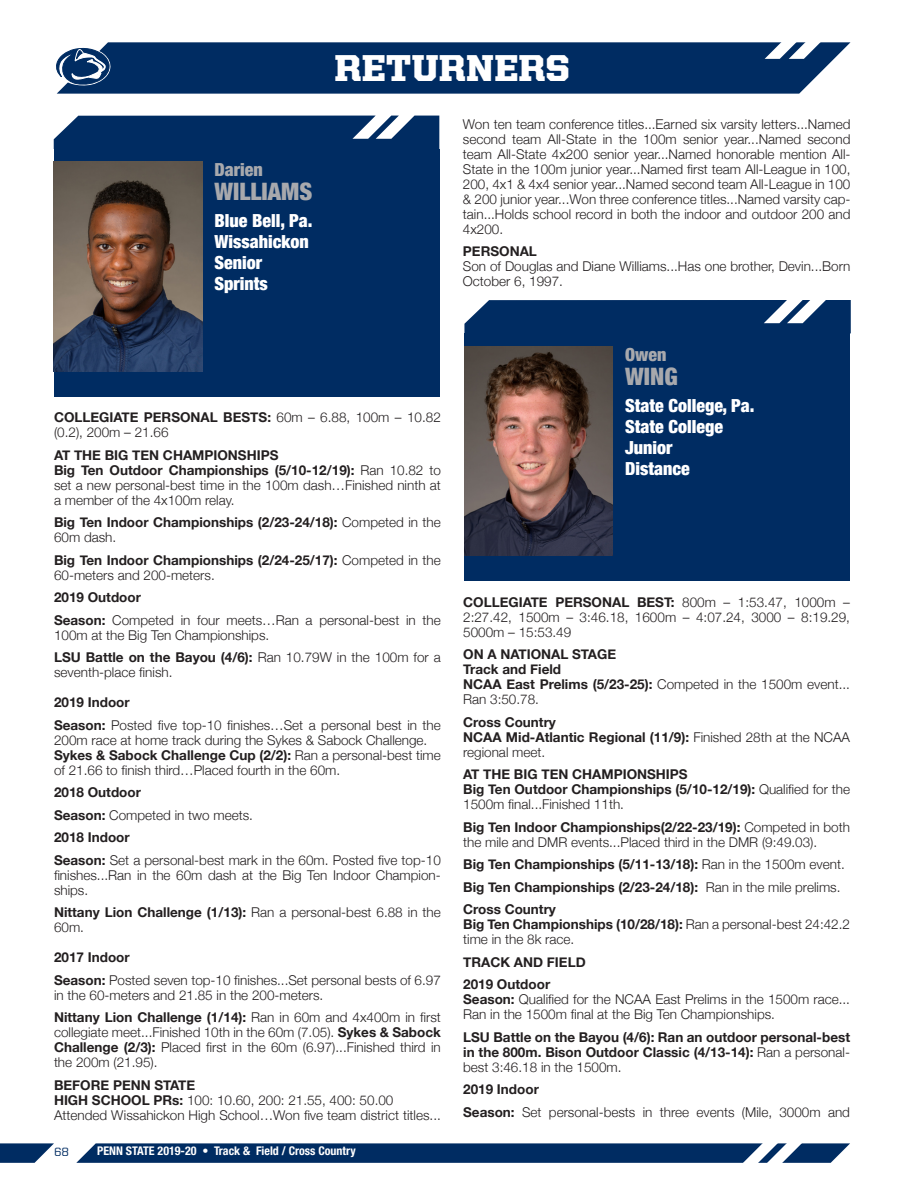
<style>
.page{position:relative;width:918px;height:1188px;background:#fff}
.page>*{position:absolute;margin:0;border:0;box-sizing:border-box;transform-origin:0 0}
._13_Stat_Column_Text{font:900 37.5px "United Serif Reg";color:#fff}
.t1{font:900 condensed 24px "Helvetica Neue";color:#a8a9ad}
.t2{font:900 condensed 18px "Helvetica Neue";color:#fff}
.t3{font:900 condensed 18px "Helvetica Neue";color:#a8a9ad}
.t4{font:300 13.5px/15px "Helvetica Neue";color:#231f20}
.t5{font:700 13.5px/15px "Helvetica Neue";color:#231f20}
.t6{font:700 condensed 12px "Helvetica Neue LT Pro";color:#fff}
.t7{font:500 12px "United Serif Reg";color:#002c62}
.s1{font-weight:700}
.s2{font-weight:300}
</style>
<div class="page">
<svg style="left:0;top:1143px;width:54px;height:20px"></svg>
<svg style="left:76px;top:1143px;width:774px;height:20px;background:#173f70"></svg>
<svg style="left:56px;top:42px;width:794px;height:52px;background:#143c6e"></svg>
<div style="left:54px;top:149px;width:385px;height:247px;background:#002c62"></div>
<svg style="left:54px;top:116px;width:385px;height:33px;background:#133c6e"></svg>
<img style="left:54px;top:162px;width:148px;height:209px">
<div style="left:464px;top:333px;width:386px;height:248px;background:#002c62"></div>
<svg style="left:464px;top:300px;width:387px;height:33px;background:#153d6f"></svg>
<img style="left:464px;top:346px;width:149px;height:210px">
<p class="t3" style="left:215px;top:159px;width:50px">Darien</p>
<p class="t1" style="left:215px;top:177px;width:99px">WILLIAMS</p>
<p class="t2" style="left:215px;top:210px;width:99px">Blue Bell, Pa.</p>
<p class="t2" style="left:215px;top:231px;width:96px">Wissahickon</p>
<p class="t2" style="left:215px;top:252px;width:49px">Senior</p>
<p class="t2" style="left:215px;top:273px;width:55px">Sprints</p>
<p class="_13_Stat_Column_Text" style="left:334px;top:47px;width:237px">RETURNERS</p>
<p class="t4" style="left:463px;top:116px;width:389px;text-align:justify">Won ten team conference titles...Earned six varsity letters...Named second team All-State in the 100m senior year...Named second team All-State 4x200 senior year...Named honorable mention All-State in the 100m junior year...Named first team All-League in 100, 200, 4x1 &amp; 4x4 senior year...Named second team All-League in 100 &amp; 200 junior year...Won three conference titles...Named varsity cap&shy;tain...Holds school record in both the indoor and outdoor 200 and 4x200.</p>
<p class="t5" style="left:463px;top:243px;width:76px">PERSONAL</p>
<p class="t4" style="left:463px;top:259px;width:389px">Son of Douglas and Diane Williams...Has one brother, Devin...Born<br>October 6, 1997.</p>
<p class="t4" style="left:54px;top:410px;width:388px"><span class="s1">COLLEGIATE PERSONAL BESTS:</span> 60m – 6.88, 100m – 10.82 (0.2), 200m – 21.66</p>
<p class="t5" style="left:54px;top:447px;width:226px">AT THE BIG TEN CHAMPIONSHIPS</p>
<p class="t4" style="left:54px;top:462px;width:388px;text-align:justify"><span class="s1">Big Ten Outdoor Championships (5/10-12/19):</span> Ran 10.82 to set a new personal-best time in the 100m dash…Finished ninth at a member of the 4x100m relay.</p>
<p class="t5" style="left:54px;top:515px;width:388px">Big Ten Indoor Championships (2/23-24/18): <span class="s2">Competed in the<br>60m dash.</span></p>
<p class="t5" style="left:54px;top:552px;width:388px">Big Ten Indoor Championships (2/24-25/17): <span class="s2">Competed in the<br>60-meters and 200-meters.</span></p>
<p class="t5" style="left:54px;top:590px;width:89px">2019 Outdoor</p>
<p class="t4" style="left:54px;top:612px;width:388px"><span class="s1">Season:</span> Competed in four meets…Ran a personal-best in the<br>100m at the Big Ten Championships.</p>
<p class="t4" style="left:54px;top:650px;width:388px"><span class="s1">LSU Battle on the Bayou (4/6):</span> Ran 10.79W in the 100m for a seventh-place finish.</p>
<p class="t5" style="left:54px;top:695px;width:77px">2019 Indoor</p>
<p class="t4" style="left:54px;top:717px;width:388px"><span class="s1">Season:</span> Posted five top-10 finishes…Set a personal best in the<br>200m race at home track during the Sykes &amp; Sabock Challenge.</p>
<p class="t4" style="left:54px;top:747px;width:388px"><span class="s1">Sykes &amp; Sabock Challenge Cup (2/2):</span> Ran a personal-best time of 21.66 to finish third…Placed fourth in the 60m.</p>
<p class="t5" style="left:54px;top:785px;width:89px">2018 Outdoor</p>
<p class="t4" style="left:54px;top:807px;width:201px"><span class="s1">Season:</span> Competed in two meets.</p>
<p class="t5" style="left:54px;top:830px;width:77px">2018 Indoor</p>
<p class="t4" style="left:54px;top:852px;width:388px;text-align:justify"><span class="s1">Season:</span> Set a personal-best mark in the 60m. Posted five top-10 finishes...Ran in the 60m dash at the Big Ten Indoor Champion&shy;ships.</p>
<p class="t4" style="left:54px;top:905px;width:388px"><span class="s1">Nittany Lion Challenge (1/13):</span> Ran a personal-best 6.88 in the<br>60m.</p>
<p class="t5" style="left:54px;top:950px;width:77px">2017 Indoor</p>
<p class="t4" style="left:54px;top:972px;width:388px"><span class="s1">Season:</span> Posted seven top-10 finishes...Set personal bests of 6.97 in the 60-meters and 21.85 in the 200-meters.</p>
<p class="t4" style="left:54px;top:1010px;width:388px;text-align:justify"><span class="s1">Nittany Lion Challenge (1/14):</span> Ran in 60m and 4x400m in first collegiate meet...Finished 10th in the 60m (7.05). <span class="s1">Sykes &amp; Sabock Challenge (2/3):</span> Placed first in the 60m (6.97)...Finished third in the 200m (21.95).</p>
<p class="t5" style="left:54px;top:1077px;width:143px">BEFORE PENN STATE</p>
<p class="t4" style="left:54px;top:1092px;width:341px"><span class="s1">HIGH SCHOOL PRs:</span> 100: 10.60, 200: 21.55, 400: 50.00</p>
<p class="t4" style="left:54px;top:1107px;width:388px">Attended Wissahickon High School…Won five team district titles...</p>
<p class="t7" style="left:54px;top:1145px;width:17px">68</p>
<p class="t6" style="left:97px;top:1144px;width:260px">PENN STATE 2019-20 • Track &amp; Field / Cross Country</p>
<p class="t3" style="left:625px;top:343px;width:43px">Owen</p>
<p class="t1" style="left:625px;top:361px;width:54px">WING</p>
<p class="t2" style="left:625px;top:394px;width:131px">State College, Pa.</p>
<p class="t2" style="left:625px;top:415px;width:99px">State College</p>
<p class="t2" style="left:625px;top:436px;width:49px">Junior</p>
<p class="t2" style="left:625px;top:457px;width:66px">Distance</p>
<p class="t4" style="left:463px;top:594px;width:388px;text-align:justify"><span class="s1">COLLEGIATE PERSONAL BEST:</span> 800m – 1:53.47, 1000m – 2:27.42, 1500m – 3:46.18, 1600m – 4:07.24, 3000 – 8:19.29, 5000m – 15:53.49</p>
<p class="t5" style="left:463px;top:647px;width:155px">ON A NATIONAL STAGE</p>
<p class="t5" style="left:463px;top:662px;width:99px">Track and Field</p>
<p class="t4" style="left:463px;top:677px;width:388px"><span class="s1">NCAA East Prelims (5/23-25):</span> Competed in the 1500m event...<br>Ran 3:50.78.</p>
<p class="t5" style="left:463px;top:714px;width:94px">Cross Country</p>
<p class="t4" style="left:463px;top:729px;width:388px"><span class="s1">NCAA Mid-Atlantic Regional (11/9):</span> Finished 28th at the NCAA regional meet.</p>
<p class="t5" style="left:463px;top:767px;width:226px">AT THE BIG TEN CHAMPIONSHIPS</p>
<p class="t4" style="left:463px;top:782px;width:388px"><span class="s1">Big Ten Outdoor Championships (5/10-12/19):</span> Qualified for the<br>1500m final...Finished 11th.</p>
<p class="t4" style="left:463px;top:819px;width:388px"><span class="s1">Big Ten Indoor Championships(2/22-23/19):</span> Competed in both the mile and DMR events...Placed third in the DMR (9:49.03).</p>
<p class="t5" style="left:463px;top:857px;width:383px">Big Ten Championships (5/11-13/18): <span class="s2">Ran in the 1500m event.</span></p>
<p class="t5" style="left:463px;top:879px;width:379px">Big Ten Championships (2/23-24/18): <span class="s2">Ran in the mile prelims.</span></p>
<p class="t5" style="left:463px;top:902px;width:94px">Cross Country</p>
<p class="t4" style="left:463px;top:917px;width:388px"><span class="s1">Big Ten Championships (10/28/18):</span> Ran a personal-best 24:42.2 time in the 8k race.</p>
<p class="t5" style="left:463px;top:954px;width:124px">TRACK AND FIELD</p>
<p class="t5" style="left:463px;top:977px;width:89px">2019 Outdoor</p>
<p class="t4" style="left:463px;top:992px;width:388px"><span class="s1">Season:</span> Qualified for the NCAA East Prelims in the 1500m race...<br>Ran in the 1500m final at the Big Ten Championships.</p>
<p class="t5" style="left:463px;top:1029px;width:388px;text-align:justify">LSU Battle on the Bayou (4/6): Ran an outdoor personal-best in the 800m. Bison Outdoor Classic (4/13-14): <span class="s2">Ran a personal&shy;best 3:46.18 in the 1500m.</span></p>
<p class="t5" style="left:463px;top:1082px;width:77px">2019 Indoor</p>
<p class="t4" style="left:463px;top:1104px;width:388px"><span class="s1">Season:</span> Set personal-bests in three events (Mile, 3000m and</p>
</div>
